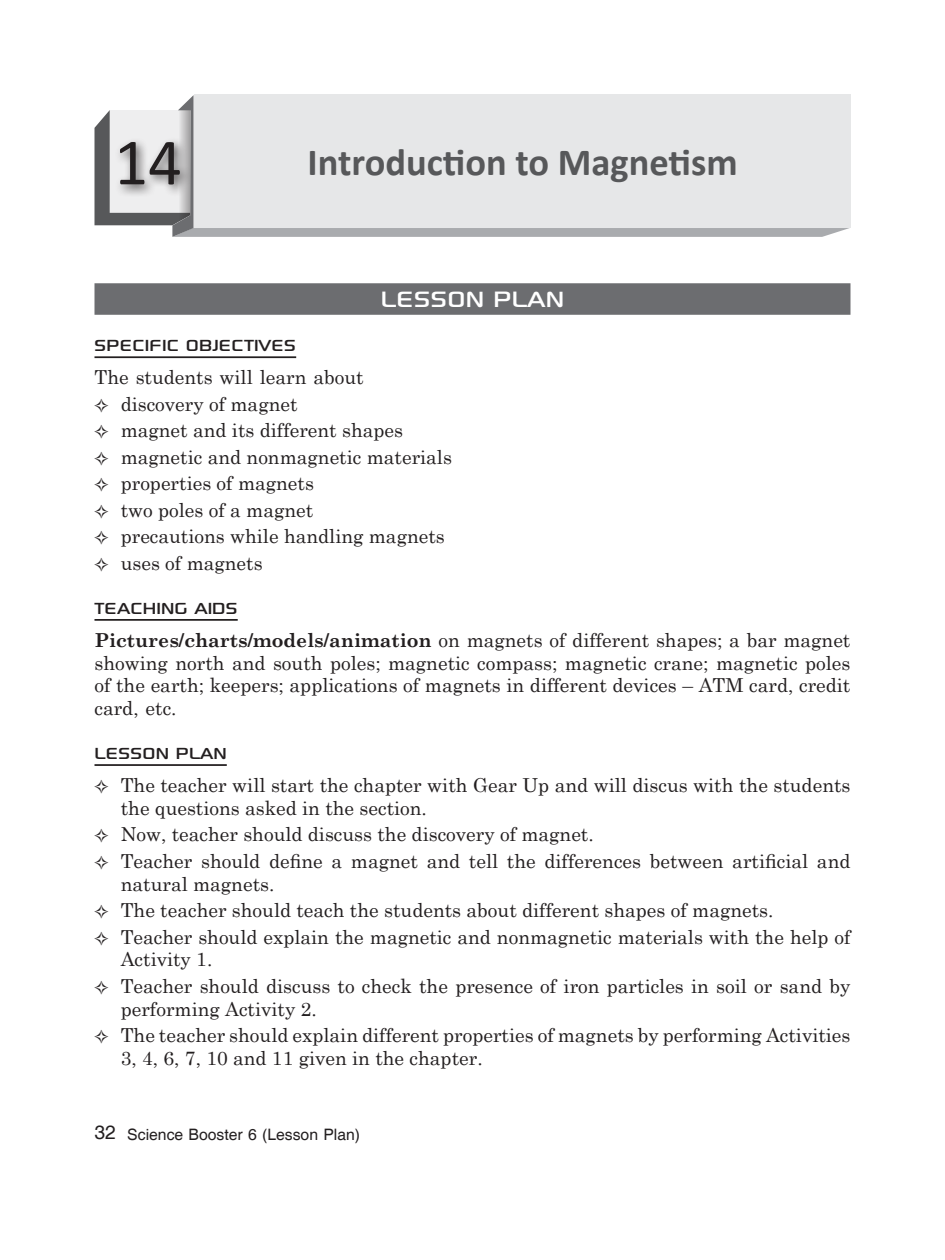
<style>
.page{position:relative;width:945px;height:1260px;background:#fff}
.page>*{position:absolute;margin:0;border:0;box-sizing:border-box;transform-origin:0 0}
.Chapter_Number{font:66.5px "Calibri";color:#231f20}
.Chapter_Name{font:700 38.5px "Calibri";color:#57585a}
.Lesson_Plan{font:31.5px "Sony Sketch EF";color:#fff}
.Heading_2{font:22.75px "Sony Sketch EF";color:#231f20}
.Body{font:19.25px/22.8px "Century Schoolbook";color:#231f20}
.t1{font:15.75px "Helvetica";color:#231f20}
.s1{font-weight:700}
.s2{font-size:19.25px}
</style>
<div class="page">
<svg style="left:95px;top:95px;width:755px;height:142px;background:#dfe0e1"></svg>
<div style="left:115px;top:137px;width:78px;height:61px;background:#231f20;opacity:.75"></div>
<div style="left:94px;top:283px;width:756px;height:32px;background:#6c6d70"></div>
<hr style="left:94px;top:356px;width:202px;height:2px;background:#231f20">
<hr style="left:94px;top:619px;width:144px;height:2px;background:#231f20">
<hr style="left:94px;top:764px;width:133px;height:2px;background:#231f20">
<p class="Chapter_Number" style="left:114px;top:120px;width:69px">14</p>
<p class="Chapter_Name" style="left:308px;top:138px;width:432px">Introduction to Magnetism</p>
<p class="Lesson_Plan" style="left:381px;top:282px;width:185px">LESSON PLAN</p>
<p class="Heading_2" style="left:94px;top:333px;width:203px">SPECIFIC OBJECTIVES</p>
<p class="Body" style="left:94px;top:364px;width:271px">The students will learn about</p>
<p class="Body" style="left:121px;top:391px;width:178px">discovery of magnet</p>
<p class="Body" style="left:121px;top:417px;width:284px">magnet and its different shapes</p>
<p class="Body" style="left:121px;top:444px;width:333px">magnetic and nonmagnetic materials</p>
<p class="Body" style="left:121px;top:470px;width:195px">properties of magnets</p>
<p class="Body" style="left:121px;top:497px;width:194px">two poles of a magnet</p>
<p class="Body" style="left:121px;top:523px;width:326px">precautions while handling magnets</p>
<p class="Body" style="left:121px;top:550px;width:143px">uses of magnets</p>
<p class="Heading_2" style="left:94px;top:596px;width:145px">TEACHING AIDS</p>
<p class="Body" style="left:94px;top:627px;width:758px;text-align:justify"><span class="s1">Pictures/charts/models/animation</span> on magnets of different shapes; a bar magnet showing north and south poles; magnetic compass; magnetic crane; magnetic poles of the earth; keepers; applications of magnets in different devices – ATM card, credit card, etc.</p>
<p class="Heading_2" style="left:94px;top:741px;width:134px">LESSON PLAN</p>
<p class="Body" style="left:121px;top:772px;width:731px">The teacher will start the chapter with Gear Up and will discus with the students the questions asked in the section.</p>
<p class="Body" style="left:121px;top:821px;width:475px">Now, teacher should discuss the discovery of magnet.</p>
<p class="Body" style="left:121px;top:848px;width:731px">Teacher should define a magnet and tell the differences between artificial and natural magnets.</p>
<p class="Body" style="left:121px;top:897px;width:654px">The teacher should teach the students about different shapes of magnets.</p>
<p class="Body" style="left:121px;top:924px;width:731px">Teacher should explain the magnetic and nonmagnetic materials with the help of<br>Activity 1.</p>
<p class="Body" style="left:121px;top:973px;width:731px">Teacher should discuss to check the presence of iron particles in soil or sand by performing Activity 2.</p>
<p class="Body" style="left:121px;top:1022px;width:731px">The teacher should explain different properties of magnets by performing Activities<br>3, 4, 6, 7, 10 and 11 given in the chapter.</p>
<p class="t1" style="left:94px;top:1125px;width:267px"><span class="s2">32</span> Science Booster 6 (Lesson Plan)</p>
</div>
